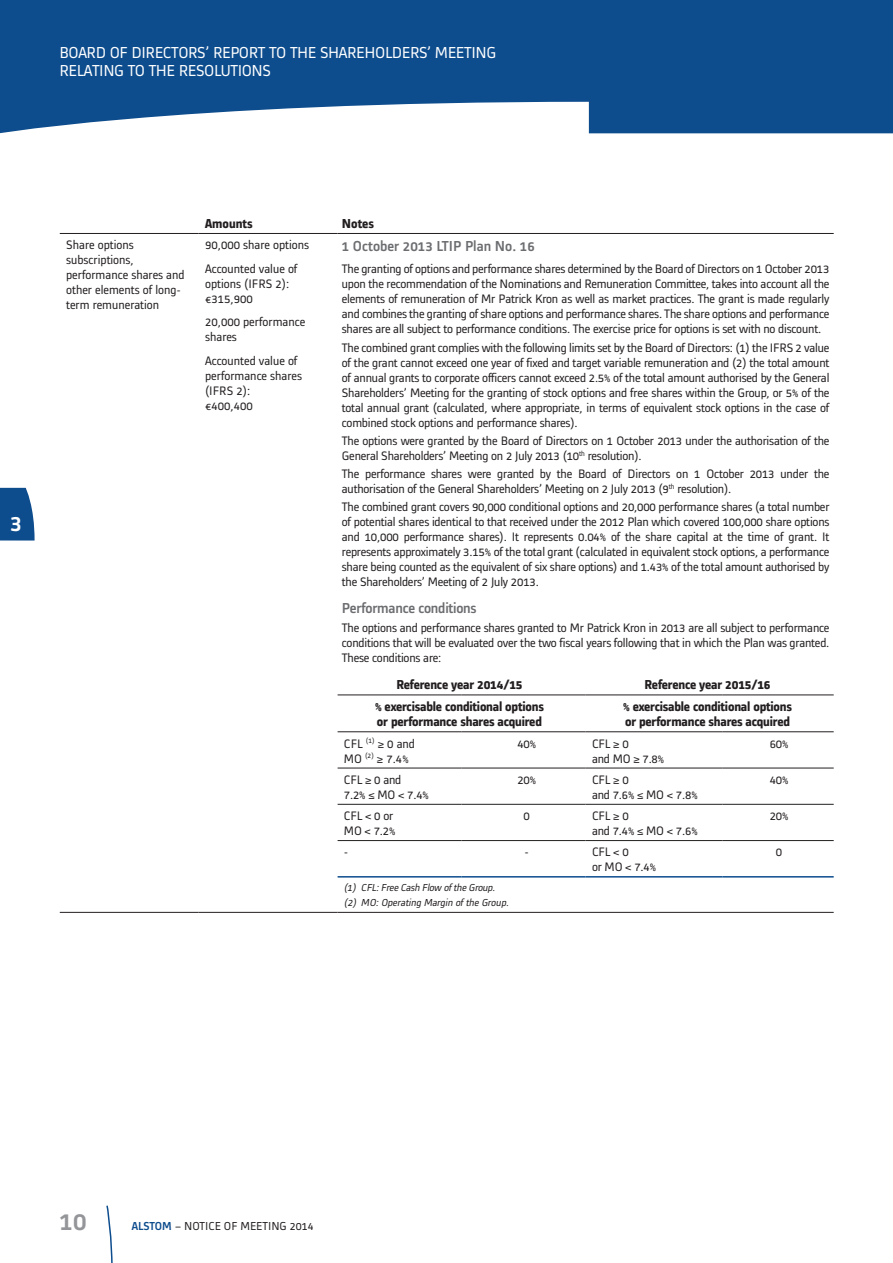
<style>
.page{position:relative;width:893px;height:1263px;background:#fff}
.page>*{position:absolute;margin:0;border:0;box-sizing:border-box;transform-origin:0 0}
.t1{font:500 27px "Alstom";color:#939598}
.t2{font:500 24px "Alstom";color:#fff}
.t3{font:16.5px/18px "Alstom";letter-spacing:-.025em;color:#fff}
.t4{font:500 15px "Alstom";letter-spacing:-.015em;color:#6c6d70}
.t5{font:700 13.5px/15px "Alstom";letter-spacing:-.015em;color:#231f20}
.t6{font:12.75px/15px "Alstom";letter-spacing:-.015em;color:#231f20}
.t7{font:12px "Alstom";color:#231f20}
.t8{font:italic 10.5px/14.9px "Alstom";color:#231f20}
.s1{font-weight:500;color:#0d4c8d}
</style>
<div class="page">
<svg style="left:0;top:488px;width:35px;height:52px"></svg>
<svg style="left:106px;top:1205px;width:7px;height:58px"></svg>
<svg style="left:0;top:0;width:893px;height:134px;fill:#0d4c8d"></svg>
<hr style="left:60px;top:233px;width:139px;height:1px;background:#231f20">
<hr style="left:199px;top:233px;width:139px;height:1px;background:#231f20">
<hr style="left:338px;top:233px;width:496px;height:1px;background:#231f20">
<hr style="left:60px;top:912px;width:139px;height:1px;background:#231f20">
<hr style="left:199px;top:912px;width:139px;height:1px;background:#231f20">
<hr style="left:338px;top:912px;width:496px;height:1px;background:#231f20">
<svg style="left:338px;top:695px;width:496px;height:183px"></svg>
<hr style="left:338px;top:731px;width:124px;height:1px;background:#231f20">
<hr style="left:462px;top:731px;width:124px;height:1px;background:#231f20">
<hr style="left:586px;top:731px;width:136px;height:1px;background:#231f20">
<hr style="left:722px;top:731px;width:112px;height:1px;background:#231f20">
<hr style="left:338px;top:768px;width:124px;height:1px;background:#231f20">
<hr style="left:462px;top:768px;width:124px;height:1px;background:#231f20">
<hr style="left:586px;top:768px;width:136px;height:1px;background:#231f20">
<hr style="left:722px;top:768px;width:112px;height:1px;background:#231f20">
<hr style="left:338px;top:804px;width:124px;height:1px;background:#231f20">
<hr style="left:462px;top:804px;width:124px;height:1px;background:#231f20">
<hr style="left:586px;top:804px;width:136px;height:1px;background:#231f20">
<hr style="left:722px;top:804px;width:112px;height:1px;background:#231f20">
<hr style="left:338px;top:840px;width:124px;height:1px;background:#231f20">
<hr style="left:462px;top:840px;width:124px;height:1px;background:#231f20">
<hr style="left:586px;top:840px;width:136px;height:1px;background:#231f20">
<hr style="left:722px;top:840px;width:112px;height:1px;background:#231f20">
<hr style="left:338px;top:876px;width:124px;height:1px;background:#0d4c8d">
<hr style="left:462px;top:876px;width:124px;height:1px;background:#0d4c8d">
<hr style="left:586px;top:876px;width:136px;height:1px;background:#0d4c8d">
<hr style="left:722px;top:876px;width:112px;height:1px;background:#0d4c8d">
<hr style="left:338px;top:694px;width:124px;height:1px;background:#231f20">
<hr style="left:462px;top:694px;width:124px;height:1px;background:#231f20">
<hr style="left:586px;top:694px;width:136px;height:1px;background:#231f20">
<hr style="left:722px;top:694px;width:112px;height:1px;background:#231f20">
<p class="t3" style="left:60px;top:42px;width:438px">BOARD OF DIRECTORS’ REPORT TO THE SHAREHOLDERS’ MEETING<br>RELATING TO THE RESOLUTIONS</p>
<h2 class="t2" style="left:10px;top:507px;width:14px">3</h2>
<p class="t5" style="left:205px;top:215px;width:49px">Amounts</p>
<p class="t5" style="left:342px;top:215px;width:34px">Notes</p>
<p class="t6" style="left:66px;top:236px;width:120px">Share options subscriptions, performance shares and other elements of long&shy;term remuneration</p>
<p class="t6" style="left:205px;top:232px;width:106px;line-height:23.5px">90,000 share options<br>Accounted value of</p>
<p class="t6" style="left:205px;top:275px;width:86px">options (IFRS 2): €315,900</p>
<p class="t6" style="left:205px;top:313px;width:102px">20,000 performance shares</p>
<p class="t6" style="left:205px;top:352px;width:99px">Accounted value of performance shares (IFRS 2):<br>€400,400</p>
<p class="t4" style="left:342px;top:236px;width:195px">1 October 2013 LTIP Plan No. 16</p>
<p class="t6" style="left:342px;top:261px;width:489px;text-align:justify">The granting of options and performance shares determined by the Board of Directors on 1 October 2013 upon the recommendation of the Nominations and Remuneration Committee, takes into account all the elements of remuneration of Mr Patrick Kron as well as market practices. The grant is made regularly and combines the granting of share options and performance shares. The share options and performance shares are all subject to performance conditions. The exercise price for options is set with no discount.</p>
<p class="t6" style="left:342px;top:339px;width:489px;text-align:justify">The combined grant complies with the following limits set by the Board of Directors: (1) the IFRS 2 value of the grant cannot exceed one year of fixed and target variable remuneration and (2) the total amount of annual grants to corporate officers cannot exceed 2.5% of the total amount authorised by the General Shareholders’ Meeting for the granting of stock options and free shares within the Group, or 5% of the total annual grant (calculated, where appropriate, in terms of equivalent stock options in the case of combined stock options and performance shares).</p>
<p class="t6" style="left:342px;top:432px;width:489px">The options were granted by the Board of Directors on 1 October 2013 under the authorisation of the<br>General Shareholders’ Meeting on 2 July 2013 (10<sup>th</sup> resolution).</p>
<p class="t6" style="left:342px;top:465px;width:489px">The performance shares were granted by the Board of Directors on 1 October 2013 under the authorisation of the General Shareholders’ Meeting on 2 July 2013 (9<sup>th</sup> resolution).</p>
<p class="t6" style="left:342px;top:498px;width:489px;text-align:justify">The combined grant covers 90,000 conditional options and 20,000 performance shares (a total number of potential shares identical to that received under the 2012 Plan which covered 100,000 share options and 10,000 performance shares). It represents 0.04% of the share capital at the time of grant. It represents approximately 3.15% of the total grant (calculated in equivalent stock options, a performance share being counted as the equivalent of six share options) and 1.43% of the total amount authorised by the Shareholders’ Meeting of 2 July 2013.</p>
<p class="t4" style="left:342px;top:597px;width:136px">Performance conditions</p>
<p class="t6" style="left:342px;top:619px;width:489px;text-align:justify">The options and performance shares granted to Mr Patrick Kron in 2013 are all subject to performance conditions that will be evaluated over the two fiscal years following that in which the Plan was granted.<br>These conditions are:</p>
<p class="t5" style="left:396px;top:676px;width:128px">Reference year 2014/15</p>
<p class="t5" style="left:644px;top:676px;width:128px">Reference year 2015/16</p>
<p class="t5" style="left:375px;top:698px;width:170px">% exercisable conditional options or performance shares acquired</p>
<p class="t5" style="left:623px;top:698px;width:170px">% exercisable conditional options or performance shares acquired</p>
<p class="t6" style="left:344px;top:735px;width:73px">CFL <sup>(1)</sup> ≥ 0 and<br>MO <sup>(2)</sup> ≥ 7.4%</p>
<p class="t6" style="left:517px;top:735px;width:20px">40%</p>
<p class="t6" style="left:592px;top:735px;width:74px">CFL ≥ 0<br>and MO ≥ 7.8%</p>
<p class="t6" style="left:770px;top:735px;width:20px">60%</p>
<p class="t6" style="left:344px;top:771px;width:86px">CFL ≥ 0 and<br>7.2% ≤ MO &lt; 7.4%</p>
<p class="t6" style="left:517px;top:771px;width:20px">20%</p>
<p class="t6" style="left:592px;top:771px;width:107px">CFL ≥ 0<br>and 7.6% ≤ MO &lt; 7.8%</p>
<p class="t6" style="left:770px;top:771px;width:20px">40%</p>
<p class="t6" style="left:344px;top:807px;width:53px">CFL &lt; 0 or<br>MO &lt; 7.2%</p>
<p class="t6" style="left:524px;top:807px;width:8px">0</p>
<p class="t6" style="left:592px;top:807px;width:107px">CFL ≥ 0<br>and 7.4% ≤ MO &lt; 7.6%</p>
<p class="t6" style="left:770px;top:807px;width:20px">20%</p>
<p class="t6" style="left:344px;top:843px;width:6px">-</p>
<p class="t6" style="left:525px;top:843px;width:6px">-</p>
<p class="t6" style="left:592px;top:843px;width:66px">CFL &lt; 0<br>or MO &lt; 7.4%</p>
<p class="t6" style="left:776px;top:843px;width:8px">0</p>
<p class="t8" style="left:344px;top:879px;width:168px">(1) CFL: FreeCash Flow of theGroup. (2) MO:Operating Margin of the Group.</p>
<h1 class="t1" style="left:60px;top:1202px;width:28px">10</h1>
<p class="t7" style="left:132px;top:1218px;width:183px"><span class="s1">ALSTOM</span> – NOTICE OF MEETING 2014</p>
</div>
